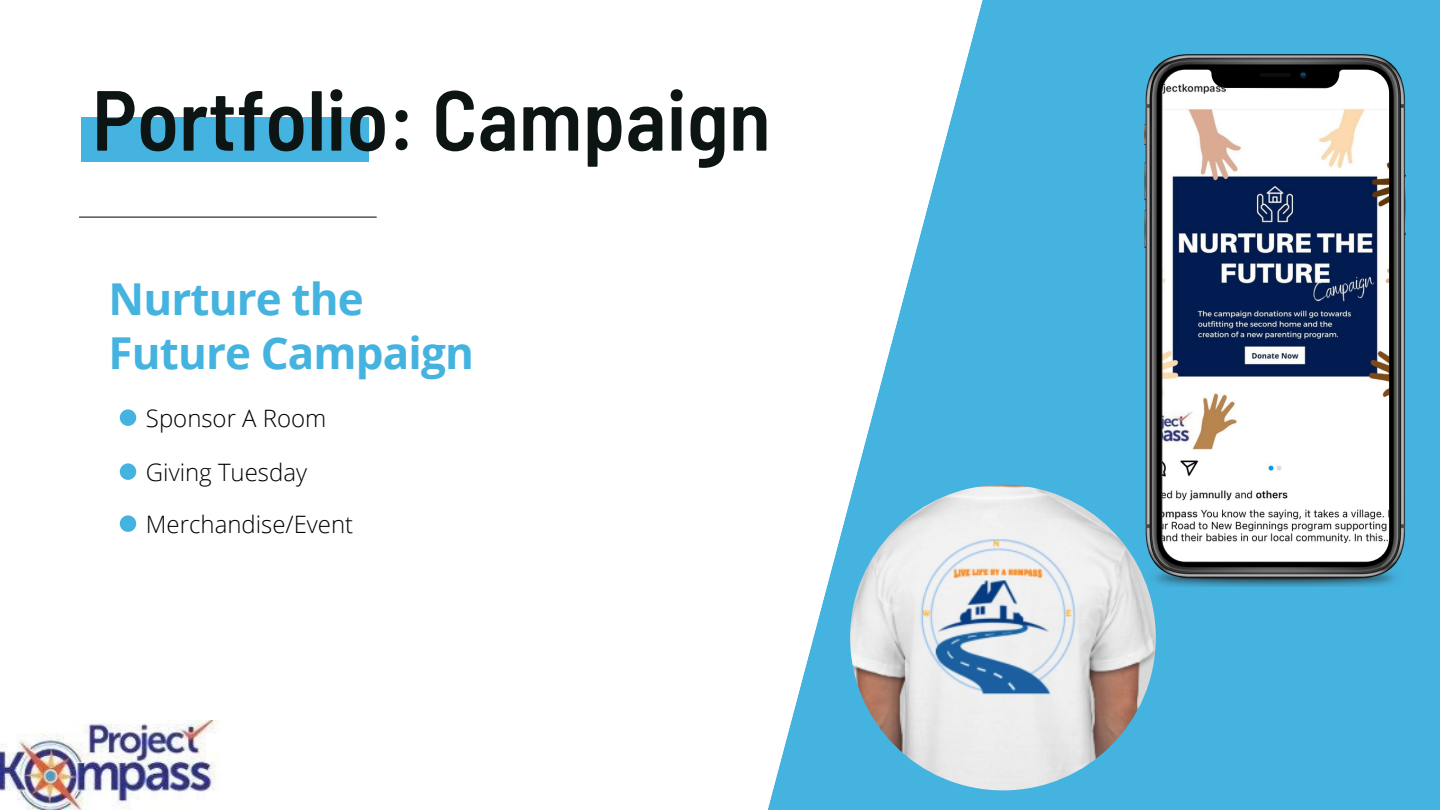
<style>
.page{position:relative;width:1440px;height:810px;background:#fff}
.page>*{position:absolute;margin:0;border:0;box-sizing:border-box;transform-origin:0 0}
.t1{font:600 semi-condensed 85px "Barlow";letter-spacing:.005em;color:#0c1513}
.t2{font:700 44px/54.1px "Open Sans";letter-spacing:-.02em;color:#45b3df}
.t3{font:300 24px "Open Sans";color:#000}
</style>
<div class="page">
<svg style="left:767px;top:0;width:673px;height:810px;fill:#45b3df"></svg>
<img style="left:1145px;top:55px;width:261px;height:531px">
<img style="left:1162px;top:70px;width:227px;height:492px">
<img style="left:0;top:720px;width:218px;height:90px">
<hr style="left:79px;top:217px;width:297px;height:1px;background:#000">
<div style="left:81px;top:117px;width:287px;height:45px;background:#45b3df"></div>
<img style="left:850px;top:485px;width:306px;height:305px;border-radius:50%">
<div style="left:120px;top:409px;width:16px;height:17px;background:#45b3df;border-radius:50%"></div>
<div style="left:120px;top:515px;width:16px;height:17px;background:#45b3df;border-radius:50%"></div>
<div style="left:120px;top:463px;width:16px;height:17px;background:#45b3df;border-radius:50%"></div>
<p class="t1" style="left:92px;top:66px;width:680px">Portfolio: Campaign</p>
<p class="t2" style="left:109px;top:271px;width:367px">Nurture the<br>Future Campaign</p>
<p class="t3" style="left:146px;top:401px;width:182px">Sponsor A Room</p>
<p class="t3" style="left:146px;top:455px;width:163px">Giving Tuesday</p>
<p class="t3" style="left:146px;top:507px;width:209px">Merchandise/Event</p>
</div>
